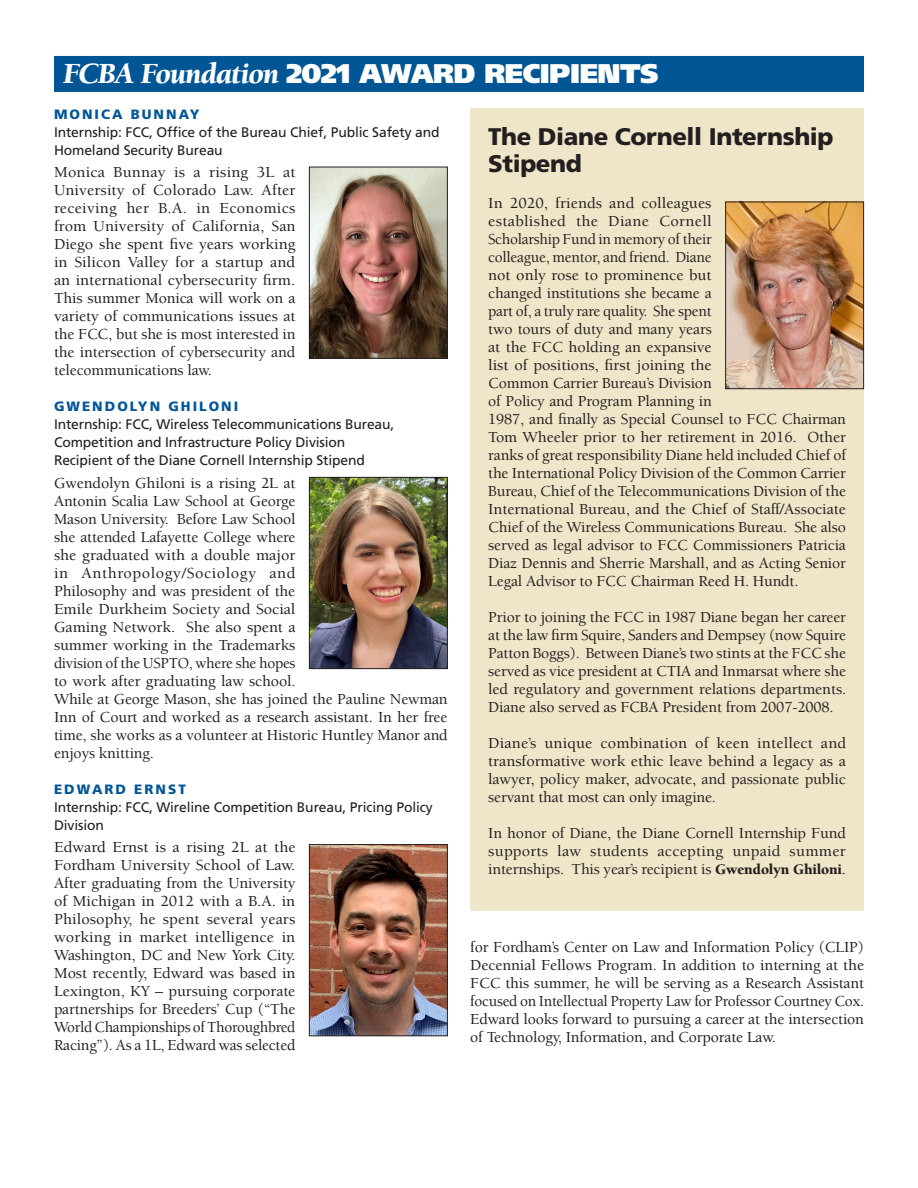
<style>
.page{position:relative;width:918px;height:1188px;background:#fff}
.page>*{position:absolute;margin:0;border:0;box-sizing:border-box;transform-origin:0 0}
.Section_Head{font:900 27px "Frutiger";letter-spacing:-.02em;color:#fff}
.Headline{font:900 24px/27px "Frutiger";letter-spacing:-.015em;color:#231f20}
.t1{font:500 15.75px/18px "Berkeley";letter-spacing:-.01em;color:#231f20;text-align:justify}
.Scholar_School{font:13.8px/18px "Frutiger";letter-spacing:-.01em;color:#231f20}
.Normal_Subhead{font:900 13.5px "Frutiger";letter-spacing:.15em;color:#005595}
.s1{font-family:"Berkeley";font-style:italic;font-size:30px}
.s2{font-weight:900;font-size:15px}
</style>
<div class="page">
<img style="left:311px;top:846px;width:135px;height:188px">
<div style="left:309px;top:844px;width:139px;height:192px;border:1px solid #231f20"></div>
<div style="left:54px;top:56px;width:810px;height:36px;background:#005595"></div>
<img style="left:311px;top:169px;width:135px;height:188px">
<div style="left:309px;top:167px;width:139px;height:192px;border:1px solid #231f20"></div>
<img style="left:311px;top:479px;width:135px;height:188px">
<div style="left:309px;top:477px;width:139px;height:192px;border:1px solid #231f20"></div>
<div style="left:470px;top:108px;width:394px;height:803px;background:#efe5c8"></div>
<img style="left:727px;top:204px;width:135px;height:183px">
<div style="left:725px;top:202px;width:139px;height:187px;border:1px solid #231f20"></div>
<p class="Section_Head" style="left:63px;top:57px;width:597px"><span class="s1">FCBA Foundation</span> 2021 AWARD RECIPIENTS</p>
<p class="Normal_Subhead" style="left:54px;top:106px;width:147px">MONICA BUNNAY</p>
<p class="Scholar_School" style="left:54px;top:123px;width:387px">Internship: FCC, Office of the Bureau Chief, Public Safety and<br>Homeland Security Bureau</p>
<p class="t1" style="left:54px;top:164px;width:243px">Monica Bunnay is a rising 3L at University of Colorado Law. After receiving her B.A. in Economics from University of California, San Diego she spent five years working in Silicon Valley for a startup and an international cybersecurity firm.<br>This summer Monica will work on a variety of communications issues at the FCC, but she is most interested in the intersection of cybersecurity and telecommunications law.</p>
<p class="Normal_Subhead" style="left:54px;top:398px;width:186px">GWENDOLYN GHILONI</p>
<p class="Scholar_School" style="left:54px;top:415px;width:342px">Internship: FCC, Wireless Telecommunications Bureau,<br>Competition and Infrastructure Policy Division<br>Recipient of the Diane Cornell Internship Stipend</p>
<p class="t1" style="left:54px;top:474px;width:395px;text-align:left">Gwendolyn Ghiloni is a rising 2L at<br>Antonin Scalia Law School at George<br>Mason University. Before Law School<br>she attended Lafayette College where<br>she graduated with a double major<br>in Anthropology/Sociology and<br>Philosophy and was president of the<br>Emile Durkheim Society and Social<br>Gaming Network. She also spent a<br>summer working in the Trademarks<br>division of the USPTO, where she hopes<br>to work after graduating law school.<br>While at George Mason, she has joined the Pauline Newman Inn of Court and worked as a research assistant. In her free time, she works as a volunteer at Historic Huntley Manor and enjoys knitting.</p>
<p class="Normal_Subhead" style="left:54px;top:781px;width:133px">EDWARD ERNST</p>
<p class="Scholar_School" style="left:54px;top:798px;width:380px">Internship: FCC, Wireline Competition Bureau, Pricing Policy<br>Division</p>
<p class="t1" style="left:54px;top:839px;width:243px">Edward Ernst is a rising 2L at the Fordham University School of Law.<br>After graduating from the University of Michigan in 2012 with a B.A. in Philosophy, he spent several years working in market intelligence in Washington, DC and New York City.<br>Most recently, Edward was based in Lexington, KY – pursuing corporate partnerships for Breeders’ Cup (“The World Championships of Thoroughbred Racing”). As a 1L, Edward was selected</p>
<p class="Headline" style="left:488px;top:123px;width:347px">The Diane Cornell Internship<br>Stipend</p>
<p class="t1" style="left:488px;top:194px;width:359px;text-align:left">In 2020, friends and colleagues<br>established the Diane Cornell<br>Scholarship Fund in memory of their<br>colleague, mentor, and friend. Diane<br>not only rose to prominence but<br>changed institutions she became a<br>part of, a truly rare quality. She spent<br>two tours of duty and many years<br>at the FCC holding an expansive<br>list of positions, first joining the<br>Common Carrier Bureau’s Division<br>of Policy and Program Planning in<br>1987, and finally as Special Counsel to FCC Chairman Tom Wheeler prior to her retirement in 2016. Other ranks of great responsibility Diane held included Chief of the International Policy Division of the Common Carrier Bureau, Chief of the Telecommunications Division of the International Bureau, and the Chief of Staff/Associate Chief of the Wireless Communications Bureau. She also served as legal advisor to FCC Commissioners Patricia Diaz Dennis and Sherrie Marshall, and as Acting Senior Legal Advisor to FCC Chairman Reed H. Hundt.</p>
<p class="t1" style="left:488px;top:608px;width:360px">Prior to joining the FCC in 1987 Diane began her career at the law firm Squire, Sanders and Dempsey (now Squire Patton Boggs). Between Diane’s two stints at the FCC she served as vice president at CTIA and Inmarsat where she led regulatory and government relations departments.<br>Diane also served as FCBA President from 2007-2008.</p>
<p class="t1" style="left:488px;top:734px;width:359px">Diane’s unique combination of keen intellect and transformative work ethic leave behind a legacy as a lawyer, policy maker, advocate, and passionate public servant that most can only imagine.</p>
<p class="t1" style="left:488px;top:824px;width:359px">In honor of Diane, the Diane Cornell Internship Fund supports law students accepting unpaid summer internships. This year’s recipient is <span class="s2">Gwendolyn Ghiloni</span>.</p>
<p class="t1" style="left:470px;top:938px;width:395px">for Fordham’s Center on Law and Information Policy (CLIP)<br>Decennial Fellows Program. In addition to interning at the FCC this summer, he will be serving as a Research Assistant focused on Intellectual Property Law for Professor Courtney Cox.<br>Edward looks forward to pursuing a career at the intersection of Technology, Information, and Corporate Law.</p>
</div>
